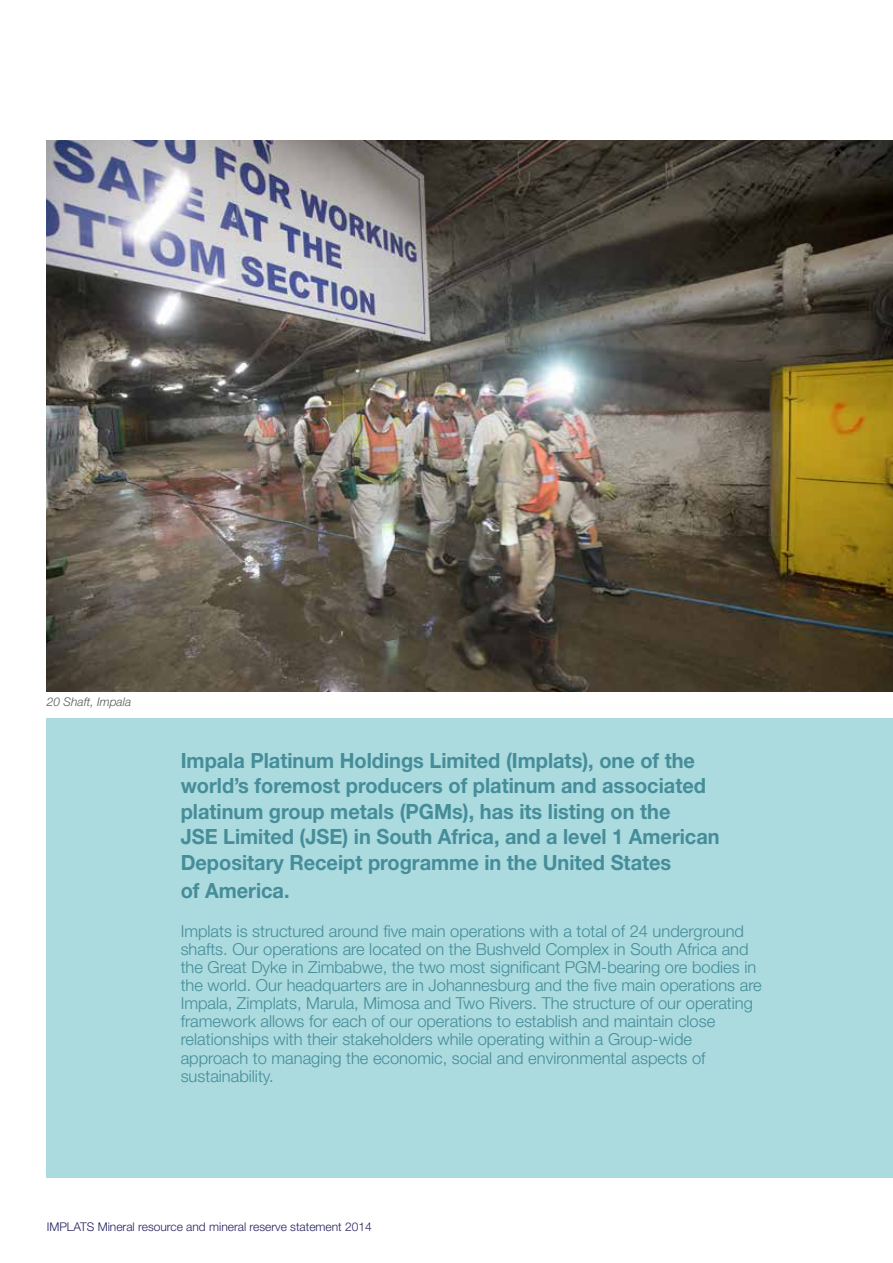
<style>
.page{position:relative;width:893px;height:1263px;background:#fff}
.page>*{position:absolute;margin:0;border:0;box-sizing:border-box;transform-origin:0 0}
.t1{font:700 21px/25.5px "Helvetica Neue LT Std";color:#458d98;scale:.95 1}
.t2{font:300 16.5px/18px "Helvetica Neue LT Std";color:#458d98}
.t3{font:300 12px "Helvetica Neue LT Std";color:#25215d}
.t4{font:italic 300 12px "Helvetica Neue LT Std";color:#58595b}
</style>
<div class="page">
<img style="left:47px;top:140px;width:846px;height:551px">
<div style="left:47px;top:719px;width:846px;height:459px;background:#abdadf"></div>
<p class="t4" style="left:47px;top:694px;width:86px">20 Shaft, Impala</p>
<p class="t1" style="left:181px;top:747px;width:569px">Impala Platinum Holdings Limited (Implats), one of the world’s foremost producers of platinum and associated platinum group metals (PGMs), has its listing on the<br>JSE Limited (JSE) in South Africa, and a level 1 American Depositary Receipt programme in the United States</p>
<p class="t1" style="left:181px;top:877px;width:116px">of America.</p>
<p class="t2" style="left:181px;top:922px;width:583px">Implats is structured around five main operations with a total of 24 underground shafts. Our operations are located on the Bushveld Complex in South Africa and the Great Dyke in Zimbabwe, the two most significant PGM-bearing ore bodies in the world. Our headquarters are in Johannesburg and the five main operations are Impala, Zimplats, Marula, Mimosa and Two Rivers. The structure of our operating framework allows for each of our operations to establish and maintain close relationships with their stakeholders while operating within a Group-wide approach to managing the economic, social and environmental aspects of sustainability.</p>
<p class="t3" style="left:47px;top:1219px;width:327px">IMPLATS Mineral resource and mineral reserve statement 2014</p>
</div>
